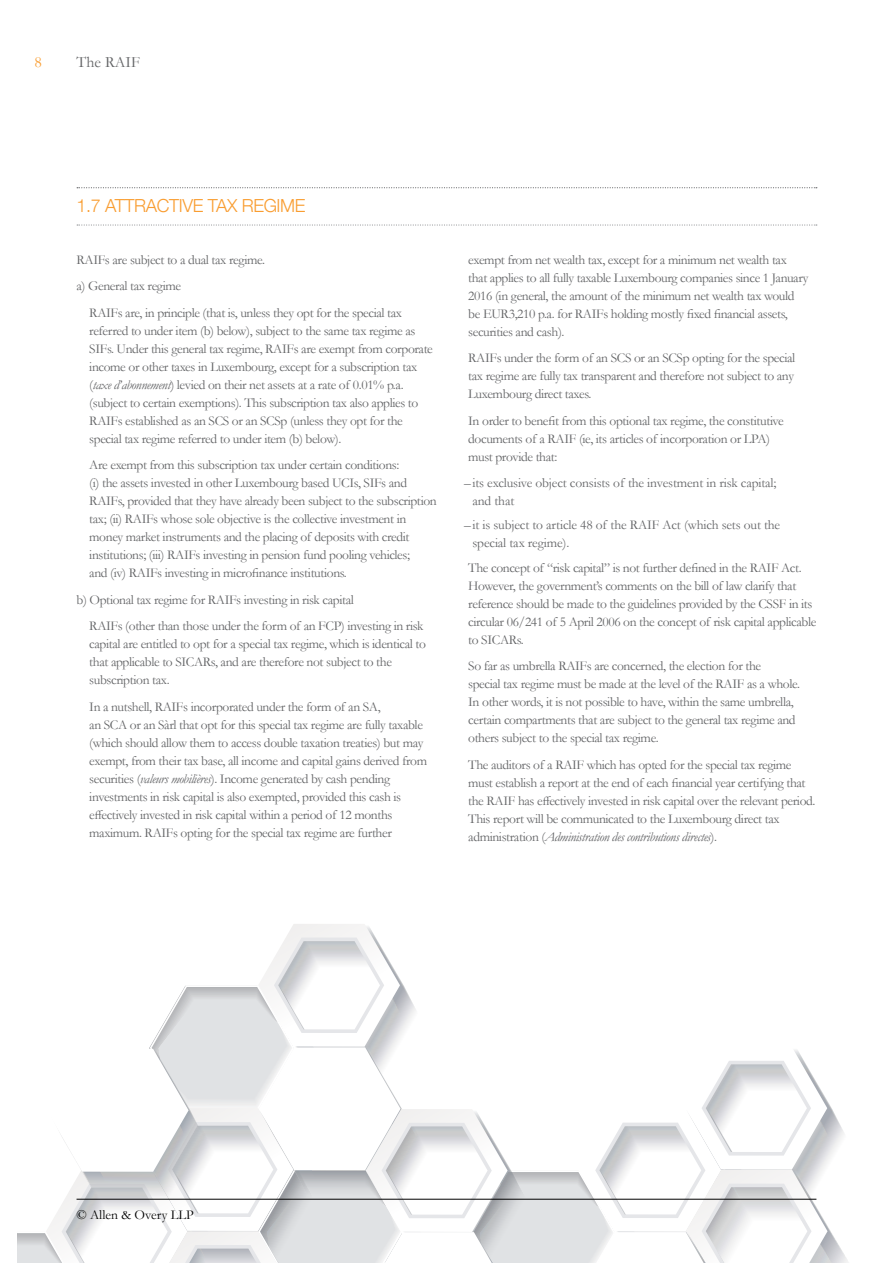
<style>
.page{position:relative;width:893px;height:1263px;background:#fff}
.page>*{position:absolute;margin:0;border:0;box-sizing:border-box;transform-origin:0 0}
.t1{font:300 18px "Helvetica Neue LT Com";letter-spacing:-.02em;color:#f99d31}
.t2{font:15.75px "Garamond AO";color:#636466}
.t3{font:15.75px "Garamond AO";color:#f99d31}
.t4{font:13.5px/18px "Garamond AO";letter-spacing:-.03em;color:#636466}
.t5{font:13.5px/18px "Garamond AO";letter-spacing:-.01em;color:#636466}
.t6{font:13.5px "Garamond AO";color:#000}
.s1{font-style:italic}
</style>
<div class="page">
<svg style="left:17px;top:924px;width:831px;height:339px"></svg>
<svg style="left:77px;top:187px;width:740px;height:1px"></svg>
<svg style="left:77px;top:224px;width:740px;height:2px"></svg>
<hr style="left:77px;top:1199px;width:739px;height:1px;background:#000">
<p class="t3" style="left:35px;top:51px;width:9px">8</p>
<p class="t2" style="left:77px;top:51px;width:65px">The RAIF</p>
<h1 class="t1" style="left:77px;top:194px;width:231px">1.7 ATTRACTIVE TAX REGIME</h1>
<p class="t4" style="left:77px;top:246px;width:190px;line-height:26.5px">RAIFs are subject to a dual tax regime. a) General tax regime</p>
<p class="t4" style="left:89px;top:303px;width:345px">RAIFs are, in principle (that is, unless they opt for the special tax referred to under item (b) below), subject to the same tax regime as SIFs. Under this general tax regime, RAIFs are exempt from corporate income or other taxes in Luxembourg, except for a subscription tax (<span class="s1">taxe d’abonnement</span>) levied on their net assets at a rate of 0.01% p.a. (subject to certain exemptions). This subscription tax also applies to RAIFs established as an SCS or an SCSp (unless they opt for the special tax regime referred to under item (b) below).</p>
<p class="t4" style="left:89px;top:456px;width:349px">Are exempt from this subscription tax under certain conditions:<br>(i) the assets invested in other Luxembourg based UCIs, SIFs and RAIFs, provided that they have already been subject to the subscription tax; (ii) RAIFs whose sole objective is the collective investment in money market instruments and the placing of deposits with credit institutions; (iii) RAIFs investing in pension fund pooling vehicles;<br>and (iv) RAIFs investing in microfinance institutions.</p>
<p class="t4" style="left:89px;top:586px;width:336px;line-height:26.5px;text-indent:-13px">b) Optional tax regime for RAIFs investing in risk capital<br>RAIFs (other than those under the form of an FCP) investing in risk</p>
<p class="t4" style="left:89px;top:635px;width:338px">capital are entitled to opt for a special tax regime, which is identical to that applicable to SICARs, and are therefore not subject to the subscription tax.</p>
<p class="t4" style="left:89px;top:697px;width:339px">In a nutshell, RAIFs incorporated under the form of an SA,<br>an SCA or an Sàrl that opt for this special tax regime are fully taxable (which should allow them to access double taxation treaties) but may exempt, from their tax base, all income and capital gains derived from securities (<span class="s1">valeurs mobilières</span>). Income generated by cash pending investments in risk capital is also exempted, provided this cash is effectively invested in risk capital within a period of 12 months maximum. RAIFs opting for the special tax regime are further</p>
<p class="t4" style="left:468px;top:250px;width:342px">exempt from net wealth tax, except for a minimum net wealth tax that applies to all fully taxable Luxembourg companies since 1 January 2016 (in general, the amount of the minimum net wealth tax would be EUR3,210 p.a. for RAIFs holding mostly fixed financial assets, securities and cash).</p>
<p class="t4" style="left:468px;top:348px;width:328px;text-align:justify">RAIFs under the form of an SCS or an SCSp opting for the special tax regime are fully tax transparent and therefore not subject to any Luxembourg direct taxes.</p>
<p class="t4" style="left:468px;top:411px;width:317px">In order to benefit from this optional tax regime, the constitutive documents of a RAIF (ie, its articles of incorporation or LPA) must provide that:</p>
<p class="t5" style="left:472px;top:473px;width:305px;text-indent:-9px">– its exclusive object consists of the investment in risk capital; and that</p>
<p class="t5" style="left:472px;top:516px;width:309px;text-indent:-9px">– it is subject to article 48 of the RAIF Act (which sets out the special tax regime).</p>
<p class="t4" style="left:468px;top:558px;width:350px">The concept of “risk capital” is not further defined in the RAIF Act.<br>However, the government’s comments on the bill of law clarify that reference should be made to the guidelines provided by the CSSF in its circular 06/241 of 5 April 2006 on the concept of risk capital applicable to SICARs.</p>
<p class="t4" style="left:468px;top:657px;width:333px">So far as umbrella RAIFs are concerned, the election for the<br>special tax regime must be made at the level of the RAIF as a whole.<br>In other words, it is not possible to have, within the same umbrella, certain compartments that are subject to the general tax regime and others subject to the special tax regime.</p>
<p class="t4" style="left:468px;top:755px;width:349px">The auditors of a RAIF which has opted for the special tax regime must establish a report at the end of each financial year certifying that the RAIF has effectively invested in risk capital over the relevant period.<br>This report will be communicated to the Luxembourg direct tax administration (<span class="s1">Administration des contributions directes</span>).</p>
<p class="t6" style="left:77px;top:1205px;width:119px">© Allen &amp; Overy LLP</p>
</div>
